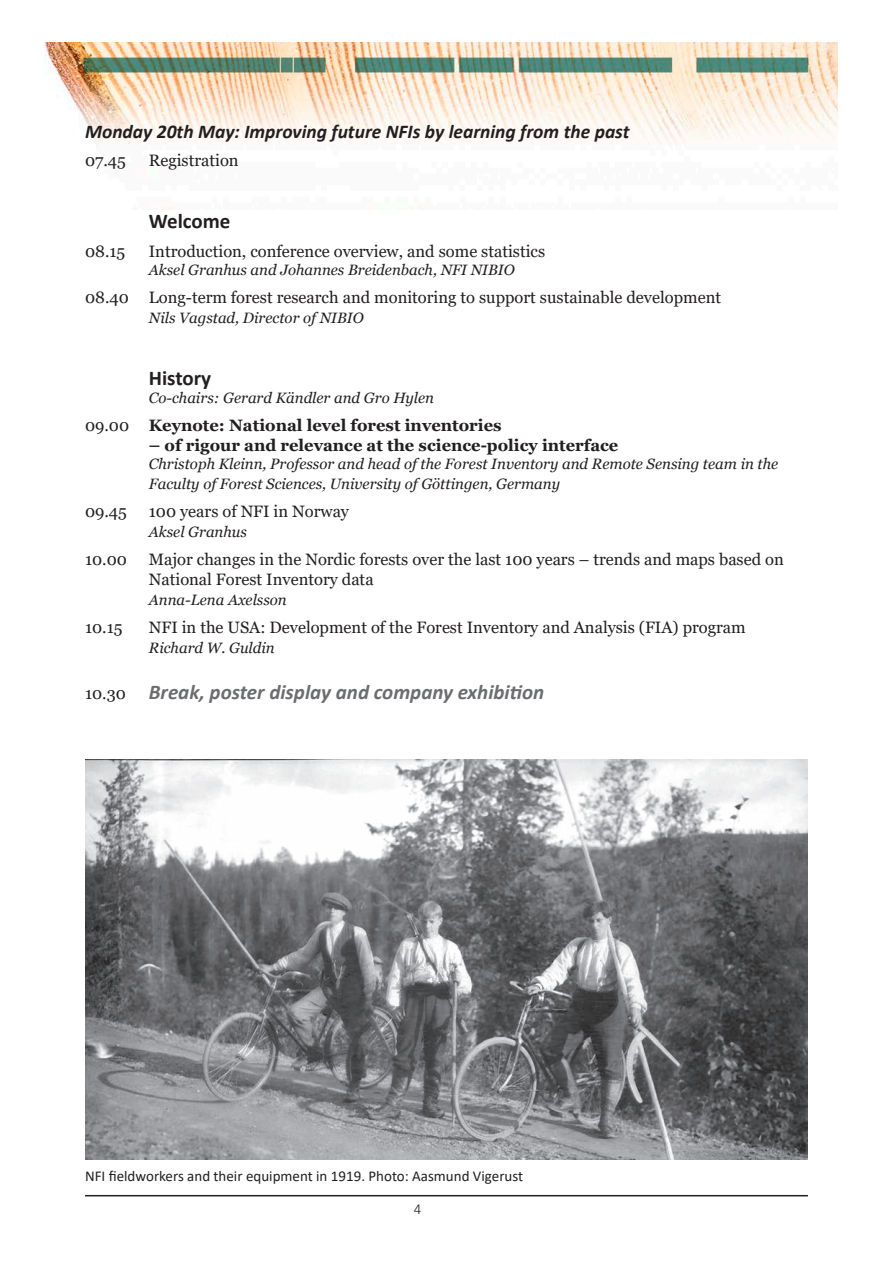
<style>
.page{position:relative;width:893px;height:1263px;background:#fff}
.page>*{position:absolute;margin:0;border:0;box-sizing:border-box;transform-origin:0 0}
.t1{font:italic 700 21px "Calibri";color:#6c6d70}
.t2{font:700 21px "Calibri";color:#231f20}
.t3{font:italic 700 19.5px "Calibri";color:#231f20}
.t4{font:16.5px/19.8px "Georgia";color:#231f20}
.t5{font:700 16.5px "Georgia";color:#231f20}
.t6{font:italic 15px/19.8px "Georgia";color:#231f20}
.t7{font:15px "Calibri";color:#231f20}
.t8{font:300 15px "Calibri";color:#231f20}
.s1{font-weight:400}
.s2{font-family:"Georgia";font-weight:400;font-style:normal;font-size:16.5px;color:#231f20}
</style>
<div class="page">
<hr style="left:85px;top:1195px;width:723px;height:1px;background:#231f20">
<img style="left:44px;top:43px;width:794px;height:167px">
<img style="left:85px;top:760px;width:723px;height:400px">
<p class="t3" style="left:85px;top:118px;width:546px">Monday 20th May: Improving future NFIs by learning from the past</p>
<p class="t4" style="left:85px;top:151px;width:42px">07.45</p>
<p class="t4" style="left:149px;top:151px;width:91px">Registration</p>
<p class="t2" style="left:149px;top:206px;width:83px">Welcome</p>
<p class="t4" style="left:85px;top:241px;width:42px">08.15</p>
<p class="t4" style="left:149px;top:241px;width:398px">Introduction, conference overview, and some statistics</p>
<p class="t6" style="left:149px;top:260px;width:367px">Aksel Granhus and Johannes Breidenbach, NFI NIBIO</p>
<p class="t4" style="left:85px;top:288px;width:638px">08.40 Long-term forest research and monitoring to support sustainable development</p>
<p class="t6" style="left:149px;top:308px;width:216px">Nils Vagstad, Director of NIBIO</p>
<p class="t2" style="left:149px;top:363px;width:64px">History</p>
<p class="t6" style="left:149px;top:388px;width:287px">Co-chairs: Gerard Kändler and Gro Hylen</p>
<p class="t5" style="left:85px;top:415px;width:418px"><span class="s1">09.00</span> Keynote: National level forest inventories</p>
<p class="t5" style="left:149px;top:434px;width:471px">– of rigour and relevance at the science-policy interface</p>
<p class="t6" style="left:149px;top:454px;width:631px">Christoph Kleinn, Professor and head of the Forest Inventory and Remote Sensing team in the<br>Faculty of Forest Sciences, University of Göttingen, Germany</p>
<p class="t4" style="left:85px;top:502px;width:43px">09.45</p>
<p class="t4" style="left:149px;top:502px;width:202px">100 years of NFI in Norway</p>
<p class="t6" style="left:149px;top:522px;width:100px">Aksel Granhus</p>
<p class="t4" style="left:85px;top:550px;width:43px">10.00</p>
<p class="t4" style="left:149px;top:550px;width:636px">Major changes in the Nordic forests over the last 100 years – trends and maps based on<br>National Forest Inventory data</p>
<p class="t6" style="left:149px;top:590px;width:139px">Anna-Lena Axelsson</p>
<p class="t4" style="left:85px;top:618px;width:39px">10.15</p>
<p class="t4" style="left:149px;top:618px;width:598px">NFI in the USA: Development of the Forest Inventory and Analysis (FIA) program</p>
<p class="t6" style="left:149px;top:638px;width:127px">Richard W. Guldin</p>
<p class="t1" style="left:85px;top:677px;width:461px"><span class="s2">10.30</span> Break, poster display and company exhibition</p>
<p class="t7" style="left:85px;top:1165px;width:440px">NFI fieldworkers and their equipment in 1919. Photo: Aasmund Vigerust</p>
<p class="t8" style="left:414px;top:1200px;width:9px">4</p>
</div>
